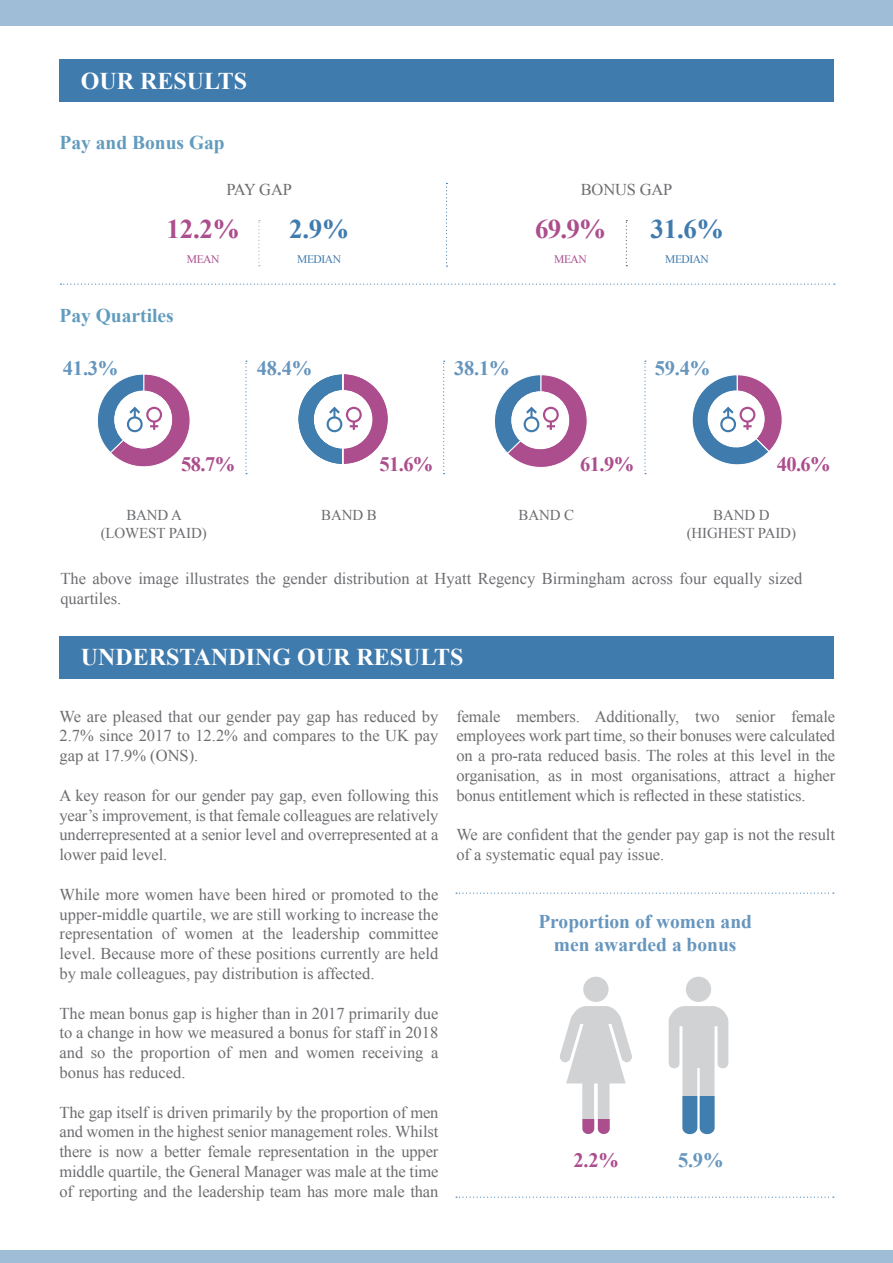
<style>
.page{position:relative;width:893px;height:1263px;background:#fff}
.page>*{position:absolute;margin:0;border:0;box-sizing:border-box;transform-origin:0 0}
.body_copy{font:700 27px "Times New Roman";color:#ac4e8e}
.body_copy-2{font:700 27px "Times New Roman";color:#407bae}
.t1{font:700 24px "Times New Roman";color:#fff}
.body_copy-3{font:700 20.55px "Times New Roman";letter-spacing:-.01em;color:#6695be}
.body_copy-4{font:700 20.55px "Times New Roman";letter-spacing:-.03em;color:#ac4e8e}
.t2{font:700 19.5px/23.4px "Times New Roman";color:#6695be;text-align:center}
.t3{font:700 19.5px "Times New Roman";color:#619bbe}
.body_copy-5{font:16.5px/19.8px "Times New Roman";color:#6c6d70;text-align:justify}
.body_copy-6{font:15px "Times New Roman";letter-spacing:-.01em;color:#6c6d70}
.body_copy-7{font:11.55px "Times New Roman";letter-spacing:-.045em;color:#407bae}
.body_copy-8{font:11.55px "Times New Roman";letter-spacing:-.045em;color:#ac4e8e}
</style>
<div class="page">
<div style="left:686px;top:977px;width:25px;height:25px;background:#d1d2d4;border-radius:50%"></div>
<svg style="left:669px;top:1006px;width:59px;height:90px"></svg>
<svg style="left:560px;top:1006px;width:72px;height:114px"></svg>
<div style="left:583px;top:977px;width:26px;height:25px;background:#d1d2d4;border-radius:50%"></div>
<svg style="left:582px;top:1120px;width:28px;height:14px"></svg>
<svg style="left:682px;top:1096px;width:33px;height:38px"></svg>
<div style="left:0;top:0;width:893px;height:26px;background:#9fbdd6"></div>
<svg style="left:456px;top:892px;width:378px;height:2px"></svg>
<svg style="left:456px;top:1196px;width:378px;height:2px"></svg>
<div style="left:59px;top:60px;width:774px;height:42px;background:#407bae"></div>
<div style="left:59px;top:636px;width:774px;height:42px;background:#407bae"></div>
<svg style="left:60px;top:182px;width:775px;height:292px"></svg>
<div style="left:0;top:1250px;width:893px;height:13px;background:#9fbdd6"></div>
<p class="t1" style="left:81px;top:64px;width:168px">OUR RESULTS</p>
<p class="t3" style="left:60px;top:129px;width:167px">Pay and Bonus Gap</p>
<p class="body_copy-5" style="left:226px;top:180px;width:67px">PAY GAP</p>
<p class="body_copy-5" style="left:581px;top:180px;width:93px">BONUS GAP</p>
<p class="body_copy" style="left:535px;top:210px;width:73px">69.9%</p>
<p class="body_copy-8" style="left:554px;top:251px;width:34px">MEAN</p>
<p class="body_copy" style="left:167px;top:210px;width:75px">12.2%</p>
<p class="body_copy-8" style="left:187px;top:251px;width:34px">MEAN</p>
<p class="body_copy-2" style="left:289px;top:210px;width:61px">2.9%</p>
<p class="body_copy-7" style="left:297px;top:251px;width:45px">MEDIAN</p>
<p class="body_copy-2" style="left:650px;top:210px;width:75px">31.6%</p>
<p class="body_copy-7" style="left:665px;top:251px;width:45px">MEDIAN</p>
<p class="t3" style="left:60px;top:302px;width:116px">Pay Quartiles</p>
<p class="body_copy-3" style="left:63px;top:353px;width:57px">41.3%</p>
<p class="body_copy-3" style="left:257px;top:353px;width:57px">48.4%</p>
<p class="body_copy-3" style="left:454px;top:353px;width:57px">38.1%</p>
<p class="body_copy-3" style="left:655px;top:353px;width:57px">59.4%</p>
<p class="body_copy-4" style="left:181px;top:450px;width:55px">58.7%</p>
<p class="body_copy-4" style="left:380px;top:450px;width:55px">51.6%</p>
<p class="body_copy-4" style="left:580px;top:450px;width:55px">61.9%</p>
<p class="body_copy-4" style="left:777px;top:450px;width:55px">40.6%</p>
<p class="body_copy-6" style="left:126px;top:505px;width:57px">BAND A</p>
<p class="body_copy-6" style="left:101px;top:523px;width:108px">(LOWEST PAID)</p>
<p class="body_copy-6" style="left:321px;top:505px;width:57px">BAND B</p>
<p class="body_copy-6" style="left:518px;top:505px;width:57px">BAND C</p>
<p class="body_copy-6" style="left:713px;top:505px;width:58px">BAND D</p>
<p class="body_copy-6" style="left:687px;top:523px;width:111px">(HIGHEST PAID)</p>
<p class="body_copy-5" style="left:60px;top:569px;width:743px">The above image illustrates the gender distribution at Hyatt Regency Birmingham across four equally sized quartiles.</p>
<p class="t1" style="left:81px;top:640px;width:384px">UNDERSTANDING OUR RESULTS</p>
<p class="body_copy-5" style="left:60px;top:706px;width:380px">We are pleased that our gender pay gap has reduced by 2.7% since 2017 to 12.2% and compares to the UK pay gap at 17.9% (ONS).</p>
<p class="body_copy-5" style="left:60px;top:785px;width:380px">A key reason for our gender pay gap, even following this year’s improvement, is that female colleagues are relatively underrepresented at a senior level and overrepresented at a lower paid level.</p>
<p class="body_copy-5" style="left:60px;top:884px;width:380px">While more women have been hired or promoted to the upper-middle quartile, we are still working to increase the representation of women at the leadership committee level. Because more of these positions currently are held by male colleagues, pay distribution is affected.</p>
<p class="body_copy-5" style="left:60px;top:1003px;width:380px">The mean bonus gap is higher than in 2017 primarily due to a change in how we measured a bonus for staff in 2018 and so the proportion of men and women receiving a bonus has reduced.</p>
<p class="body_copy-5" style="left:60px;top:1102px;width:380px">The gap itself is driven primarily by the proportion of men and women in the highest senior management roles. Whilst there is now a better female representation in the upper middle quartile, the General Manager was male at the time of reporting and the leadership team has more male than</p>
<p class="body_copy-5" style="left:456px;top:706px;width:380px">female members. Additionally, two senior female employees work part time, so their bonuses were calculated on a pro-rata reduced basis. The roles at this level in the organisation, as in most organisations, attract a higher bonus entitlement which is reflected in these statistics.</p>
<p class="body_copy-5" style="left:456px;top:825px;width:380px">We are confident that the gender pay gap is not the result of a systematic equal pay issue.</p>
<p class="t2" style="left:538px;top:909px;width:215px">Proportion of women and men awarded a bonus</p>
<p class="body_copy-4" style="left:573px;top:1146px;width:47px">2.2%</p>
<p class="body_copy-3" style="left:678px;top:1146px;width:47px">5.9%</p>
</div>
